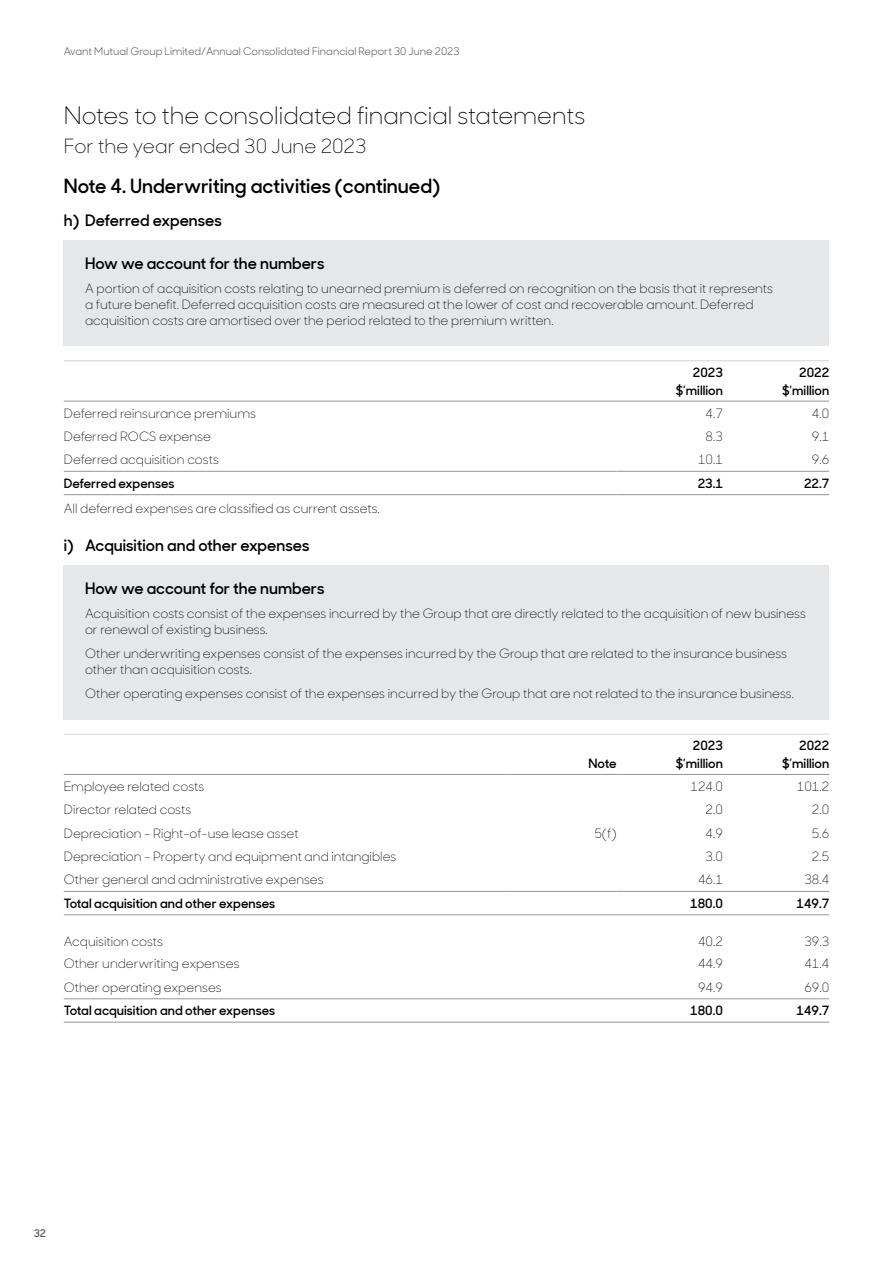
<style>
.page{position:relative;width:893px;height:1263px;background:#fff}
.page>*{position:absolute;margin:0;border:0;box-sizing:border-box;transform-origin:0 0}
.t1{font:300 24px "Sharp Sans Display No 1";color:#000}
.t2{font:600 19.5px "Sharp Sans Display No 1";color:#000}
.t3{font:300 19.5px "Sharp Sans Display No 1";color:#000}
.t4{font:600 15.75px "Sharp Sans Display No 1";color:#000}
.t5{font:300 12.75px/15.8px "Sharp Sans Display No 1";color:#000}
.t6{font:600 12.75px/18px "Sharp Sans Display No 1";color:#000;text-align:right}
.t7{font:10.5px "Sharp Sans Display No 1";color:#58595b}
.t8{font:600 10.5px "Sharp Sans Display No 1";color:#58595b}
</style>
<div class="page">
<div style="left:64px;top:240px;width:765px;height:106px;background:#e6e7e8"></div>
<hr style="left:64px;top:361px;width:553px;height:1px;background:#d1d3d4">
<hr style="left:617px;top:361px;width:106px;height:1px;background:#d1d3d4">
<hr style="left:723px;top:361px;width:106px;height:1px;background:#d1d3d4">
<hr style="left:64px;top:401px;width:553px;height:1px;background:#939598">
<hr style="left:617px;top:401px;width:106px;height:1px;background:#939598">
<hr style="left:723px;top:401px;width:106px;height:1px;background:#939598">
<hr style="left:64px;top:471px;width:553px;height:1px;background:#939598">
<hr style="left:617px;top:471px;width:106px;height:1px;background:#939598">
<hr style="left:723px;top:471px;width:106px;height:1px;background:#939598">
<hr style="left:64px;top:494px;width:553px;height:1px;background:#939598">
<hr style="left:617px;top:494px;width:106px;height:1px;background:#939598">
<hr style="left:723px;top:494px;width:106px;height:1px;background:#939598">
<div style="left:64px;top:565px;width:765px;height:154px;background:#e6e7e8"></div>
<hr style="left:64px;top:734px;width:446px;height:1px;background:#d1d3d4">
<hr style="left:510px;top:734px;width:107px;height:1px;background:#d1d3d4">
<hr style="left:617px;top:734px;width:106px;height:1px;background:#d1d3d4">
<hr style="left:723px;top:734px;width:106px;height:1px;background:#d1d3d4">
<hr style="left:64px;top:774px;width:446px;height:1px;background:#939598">
<hr style="left:510px;top:774px;width:107px;height:1px;background:#939598">
<hr style="left:617px;top:774px;width:106px;height:1px;background:#939598">
<hr style="left:723px;top:774px;width:106px;height:1px;background:#939598">
<hr style="left:64px;top:891px;width:446px;height:1px;background:#939598">
<hr style="left:510px;top:891px;width:107px;height:1px;background:#939598">
<hr style="left:617px;top:891px;width:106px;height:1px;background:#939598">
<hr style="left:723px;top:891px;width:106px;height:1px;background:#939598">
<hr style="left:64px;top:998px;width:446px;height:1px;background:#939598">
<hr style="left:510px;top:998px;width:107px;height:1px;background:#939598">
<hr style="left:617px;top:998px;width:106px;height:1px;background:#939598">
<hr style="left:723px;top:998px;width:106px;height:1px;background:#939598">
<hr style="left:64px;top:1022px;width:446px;height:1px;background:#939598">
<hr style="left:510px;top:1022px;width:107px;height:1px;background:#939598">
<hr style="left:617px;top:1022px;width:106px;height:1px;background:#939598">
<hr style="left:723px;top:1022px;width:106px;height:1px;background:#939598">
<hr style="left:64px;top:914px;width:446px;height:1px;background:#939598">
<hr style="left:510px;top:914px;width:107px;height:1px;background:#939598">
<hr style="left:617px;top:914px;width:106px;height:1px;background:#939598">
<hr style="left:723px;top:914px;width:106px;height:1px;background:#939598">
<p class="t7" style="left:64px;top:43px;width:397px">Avant Mutual Group Limited/Annual Consolidated Financial Report 30 June 2023</p>
<h1 class="t1" style="left:64px;top:98px;width:523px">Notes to the consolidated financial statements</h1>
<h2 class="t3" style="left:64px;top:131px;width:304px">For the year ended 30 June 2023</h2>
<h2 class="t2" style="left:64px;top:171px;width:378px">Note 4. Underwriting activities (continued)</h2>
<p class="t4" style="left:64px;top:208px;width:160px">h) Deferred expenses</p>
<p class="t4" style="left:85px;top:251px;width:241px">How we account for the numbers</p>
<p class="t5" style="left:85px;top:280px;width:689px">A portion of acquisition costs relating to unearned premium is deferred on recognition on the basis that it represents a future benefit. Deferred acquisition costs are measured at the lower of cost and recoverable amount. Deferred acquisition costs are amortised over the period related to the premium written.</p>
<p class="t6" style="left:676px;top:362px;width:49px">2023 $’million</p>
<p class="t6" style="left:782px;top:362px;width:49px">2022 $’million</p>
<p class="t5" style="left:64px;top:404px;width:194px">Deferred reinsurance premiums</p>
<p class="t5" style="left:706px;top:404px;width:19px">4.7</p>
<p class="t5" style="left:812px;top:404px;width:19px">4.0</p>
<p class="t5" style="left:64px;top:428px;width:149px">Deferred ROCS expense</p>
<p class="t5" style="left:706px;top:428px;width:19px">8.3</p>
<p class="t5" style="left:812px;top:428px;width:19px">9.1</p>
<p class="t5" style="left:64px;top:451px;width:157px">Deferred acquisition costs</p>
<p class="t5" style="left:698px;top:451px;width:26px">10.1</p>
<p class="t5" style="left:812px;top:451px;width:19px">9.6</p>
<p class="t6" style="left:64px;top:473px;width:112px">Deferred expenses</p>
<p class="t6" style="left:698px;top:473px;width:27px">23.1</p>
<p class="t6" style="left:804px;top:473px;width:27px">22.7</p>
<p class="t5" style="left:64px;top:500px;width:318px">All deferred expenses are classified as current assets.</p>
<p class="t4" style="left:64px;top:533px;width:247px">i) Acquisition and other expenses</p>
<p class="t4" style="left:85px;top:576px;width:241px">How we account for the numbers</p>
<p class="t5" style="left:85px;top:605px;width:722px">Acquisition costs consist of the expenses incurred by the Group that are directly related to the acquisition of new business or renewal of existing business.</p>
<p class="t5" style="left:85px;top:645px;width:704px">Other underwriting expenses consist of the expenses incurred by the Group that are related to the insurance business other than acquisition costs.</p>
<p class="t5" style="left:85px;top:685px;width:710px">Other operating expenses consist of the expenses incurred by the Group that are not related to the insurance business.</p>
<p class="t6" style="left:588px;top:754px;width:30px">Note</p>
<p class="t6" style="left:676px;top:736px;width:49px">2023 $’million</p>
<p class="t6" style="left:782px;top:736px;width:49px">2022 $’million</p>
<p class="t5" style="left:64px;top:778px;width:142px">Employee related costs</p>
<p class="t5" style="left:691px;top:778px;width:34px">124.0</p>
<p class="t5" style="left:797px;top:778px;width:34px">101.2</p>
<p class="t5" style="left:64px;top:801px;width:129px">Director related costs</p>
<p class="t5" style="left:706px;top:801px;width:19px">2.0</p>
<p class="t5" style="left:812px;top:801px;width:19px">2.0</p>
<p class="t5" style="left:64px;top:824px;width:236px">Depreciation - Right-of-use lease asset</p>
<p class="t5" style="left:594px;top:824px;width:24px">5(f)</p>
<p class="t5" style="left:706px;top:824px;width:19px">4.9</p>
<p class="t5" style="left:812px;top:824px;width:19px">5.6</p>
<p class="t5" style="left:64px;top:848px;width:334px">Depreciation - Property and equipment and intangibles</p>
<p class="t5" style="left:706px;top:848px;width:19px">3.0</p>
<p class="t5" style="left:812px;top:848px;width:19px">2.5</p>
<p class="t5" style="left:64px;top:871px;width:261px">Other general and administrative expenses</p>
<p class="t5" style="left:698px;top:871px;width:26px">46.1</p>
<p class="t5" style="left:804px;top:871px;width:26px">38.4</p>
<p class="t6" style="left:64px;top:893px;width:213px">Total acquisition and other expenses</p>
<p class="t6" style="left:690px;top:893px;width:34px">180.0</p>
<p class="t6" style="left:796px;top:893px;width:34px">149.7</p>
<p class="t5" style="left:64px;top:932px;width:101px">Acquisition costs</p>
<p class="t5" style="left:698px;top:932px;width:26px">40.2</p>
<p class="t5" style="left:804px;top:932px;width:26px">39.3</p>
<p class="t5" style="left:64px;top:955px;width:177px">Other underwriting expenses</p>
<p class="t5" style="left:698px;top:955px;width:26px">44.9</p>
<p class="t5" style="left:804px;top:955px;width:26px">41.4</p>
<p class="t5" style="left:64px;top:979px;width:159px">Other operating expenses</p>
<p class="t5" style="left:698px;top:979px;width:26px">94.9</p>
<p class="t5" style="left:804px;top:979px;width:26px">69.0</p>
<p class="t6" style="left:64px;top:1001px;width:213px">Total acquisition and other expenses</p>
<p class="t6" style="left:690px;top:1001px;width:34px">180.0</p>
<p class="t6" style="left:796px;top:1001px;width:34px">149.7</p>
<p class="t8" style="left:34px;top:1225px;width:14px">32</p>
</div>
